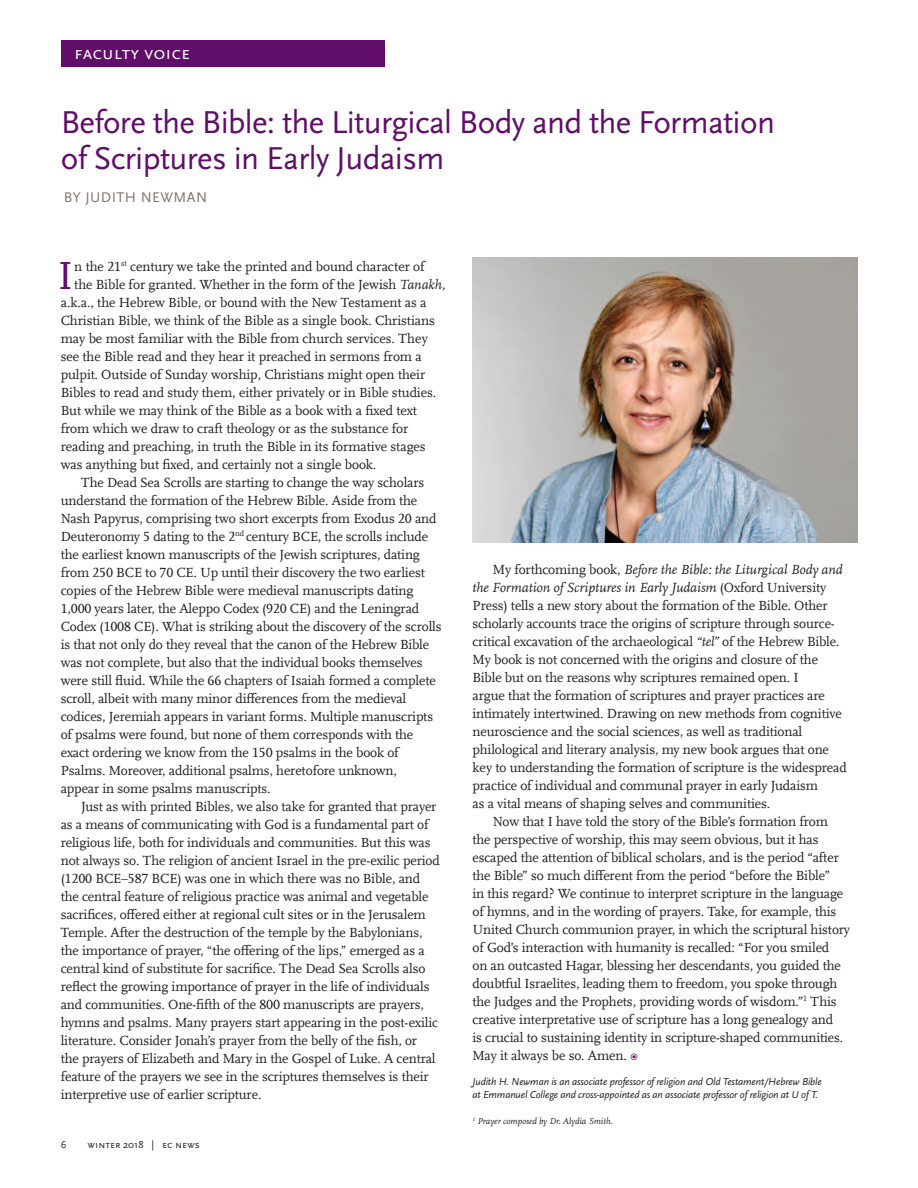
<style>
.page{position:relative;width:918px;height:1188px;background:#fff}
.page>*{position:absolute;margin:0;border:0;box-sizing:border-box;transform-origin:0 0}
.body_main_dropcap{font:41.1px "Scala Offc";color:#600e69}
.Head_1{font:33px/36px "Scala Sans";letter-spacing:-.02em;color:#600e69}
.Section{font:18.75px "Scala Sans Caps";color:#fff}
.Byline{font:14.7px "Scala Sans Caps";letter-spacing:.03em;color:#877269}
.body_main{font:13.8px/18px "Scala Offc";letter-spacing:-.01em;color:#231f20}
.body_main_dropcap-2{font:13.8px "Scala Offc";letter-spacing:-.005em;color:#231f20}
.t1{font:italic 10.5px/12.6px "Scala Sans";letter-spacing:-.015em;color:#231f20}
.t2{font:10.5px "Scala Sans Caps";color:#231f20}
.t3{font:10.5px "Scala Sans";color:#231f20}
.credit{font:italic 9px "Scala Offc";color:#231f20}
.s1{font-style:italic}
.s2{font-family:"Scala Sans"}
</style>
<div class="page">
<div style="left:61px;top:40px;width:324px;height:28px;background:#600e69"></div>
<img style="left:472px;top:257px;width:386px;height:285px">
<p class="Section" style="left:74px;top:43px;width:117px">faculty voice</p>
<p class="Head_1" style="left:61px;top:104px;width:716px">Before the Bible: the Liturgical Body and the Formation of Scriptures in Early Judaism</p>
<p class="Byline" style="left:64px;top:189px;width:145px">BY JUDITH NEWMAN</p>
<p class="body_main_dropcap" style="left:58px;top:253px;width:17px">I</p>
<p class="body_main_dropcap-2" style="left:74px;top:259px;width:352px">n the 21<sup>st</sup> century we take the printed and bound character of</p>
<p class="body_main_dropcap-2" style="left:74px;top:277px;width:373px">the Bible for granted. Whether in the form of the Jewish <span class="s1">Tanakh</span>,</p>
<p class="body_main_dropcap-2" style="left:61px;top:295px;width:367px">a.k.a., the Hebrew Bible, or bound with the New Testament as a</p>
<p class="body_main_dropcap-2" style="left:61px;top:313px;width:376px">Christian Bible, we think of the Bible as a single book. Christians</p>
<p class="body_main_dropcap-2" style="left:61px;top:331px;width:369px">may be most familiar with the Bible from church services. They</p>
<p class="body_main_dropcap-2" style="left:61px;top:349px;width:363px">see the Bible read and they hear it preached in sermons from a</p>
<p class="body_main_dropcap-2" style="left:61px;top:367px;width:366px">pulpit. Outside of Sunday worship, Christians might open their</p>
<p class="body_main_dropcap-2" style="left:61px;top:385px;width:377px">Bibles to read and study them, either privately or in Bible studies.</p>
<p class="body_main_dropcap-2" style="left:61px;top:403px;width:358px">But while we may think of the Bible as a book with a fixed text</p>
<p class="body_main_dropcap-2" style="left:61px;top:421px;width:349px">from which we draw to craft theology or as the substance for</p>
<p class="body_main_dropcap-2" style="left:61px;top:439px;width:367px">reading and preaching, in truth the Bible in its formative stages</p>
<p class="body_main_dropcap-2" style="left:61px;top:457px;width:317px">was anything but fixed, and certainly not a single book.</p>
<p class="body_main" style="left:61px;top:474px;width:382px;text-indent:20px">The Dead Sea Scrolls are starting to change the way scholars understand the formation of the Hebrew Bible. Aside from the Nash Papyrus, comprising two short excerpts from Exodus 20 and Deuteronomy 5 dating to the 2<sup>nd</sup> century BCE, the scrolls include the earliest known manuscripts of the Jewish scriptures, dating from 250 BCE to 70 CE. Up until their discovery the two earliest copies of the Hebrew Bible were medieval manuscripts dating 1,000 years later, the Aleppo Codex (920 CE) and the Leningrad Codex (1008 CE). What is striking about the discovery of the scrolls is that not only do they reveal that the canon of the Hebrew Bible was not complete, but also that the individual books themselves were still fluid. While the 66 chapters of Isaiah formed a complete scroll, albeit with many minor differences from the medieval codices, Jeremiah appears in variant forms. Multiple manuscripts of psalms were found, but none of them corresponds with the exact ordering we know from the 150 psalms in the book of Psalms. Moreover, additional psalms, heretofore unknown,<br>appear in some psalms manuscripts.</p>
<p class="body_main" style="left:61px;top:798px;width:381px;text-indent:20px">Just as with printed Bibles, we also take for granted that prayer as a means of communicating with God is a fundamental part of religious life, both for individuals and communities. But this was not always so. The religion of ancient Israel in the pre-exilic period (1200 BCE–587 BCE) was one in which there was no Bible, and the central feature of religious practice was animal and vegetable sacrifices, offered either at regional cult sites or in the Jerusalem Temple. After the destruction of the temple by the Babylonians, the importance of prayer, “the offering of the lips,” emerged as a central kind of substitute for sacrifice. The Dead Sea Scrolls also reflect the growing importance of prayer in the life of individuals and communities. One-fifth of the 800 manuscripts are prayers, hymns and psalms. Many prayers start appearing in the post-exilic literature. Consider Jonah’s prayer from the belly of the fish, or<br>the prayers of Elizabeth and Mary in the Gospel of Luke. A central feature of the prayers we see in the scriptures themselves is their interpretive use of earlier scripture.</p>
<p class="t3" style="left:61px;top:1138px;width:7px">6</p>
<p class="t2" style="left:87px;top:1138px;width:114px">winter <span class="s2">2018</span> | ec news</p>
<p class="body_main" style="left:472px;top:561px;width:376px;text-indent:20px">My forthcoming book, <span class="s1">Before the Bible: the Liturgical Body and the Formation of Scriptures in Early Judaism</span> (Oxford University Press) tells a new story about the formation of the Bible. Other scholarly accounts trace the origins of scripture through source&shy;critical excavation of the archaeological <span class="s1">“tel”</span> of the Hebrew Bible.<br>My book is not concerned with the origins and closure of the Bible but on the reasons why scriptures remained open. I<br>argue that the formation of scriptures and prayer practices are intimately intertwined. Drawing on new methods from cognitive neuroscience and the social sciences, as well as traditional philological and literary analysis, my new book argues that one key to understanding the formation of scripture is the widespread practice of individual and communal prayer in early Judaism<br>as a vital means of shaping selves and communities.</p>
<p class="body_main" style="left:472px;top:813px;width:379px;text-indent:20px">Now that I have told the story of the Bible’s formation from<br>the perspective of worship, this may seem obvious, but it has escaped the attention of biblical scholars, and is the period “after the Bible” so much different from the period “before the Bible”<br>in this regard? We continue to interpret scripture in the language of hymns, and in the wording of prayers. Take, for example, this United Church communion prayer, in which the scriptural history of God’s interaction with humanity is recalled: “For you smiled<br>on an outcasted Hagar, blessing her descendants, you guided the doubtful Israelites, leading them to freedom, you spoke through the Judges and the Prophets, providing words of wisdom.”<sup>1</sup> This creative interpretative use of scripture has a long genealogy and<br>is crucial to sustaining identity in scripture-shaped communities.<br>May it always be so. Amen.</p>
<p class="t1" style="left:472px;top:1076px;width:351px">Judith H. Newman is an associate professor of religion and Old Testament/Hebrew Bible at Emmanuel College and cross-appointed as an associate professor of religion at U of T.</p>
<p class="credit" style="left:472px;top:1117px;width:142px"><sup>1</sup> Prayer composed by Dr. Alydia Smith.</p>
</div>
